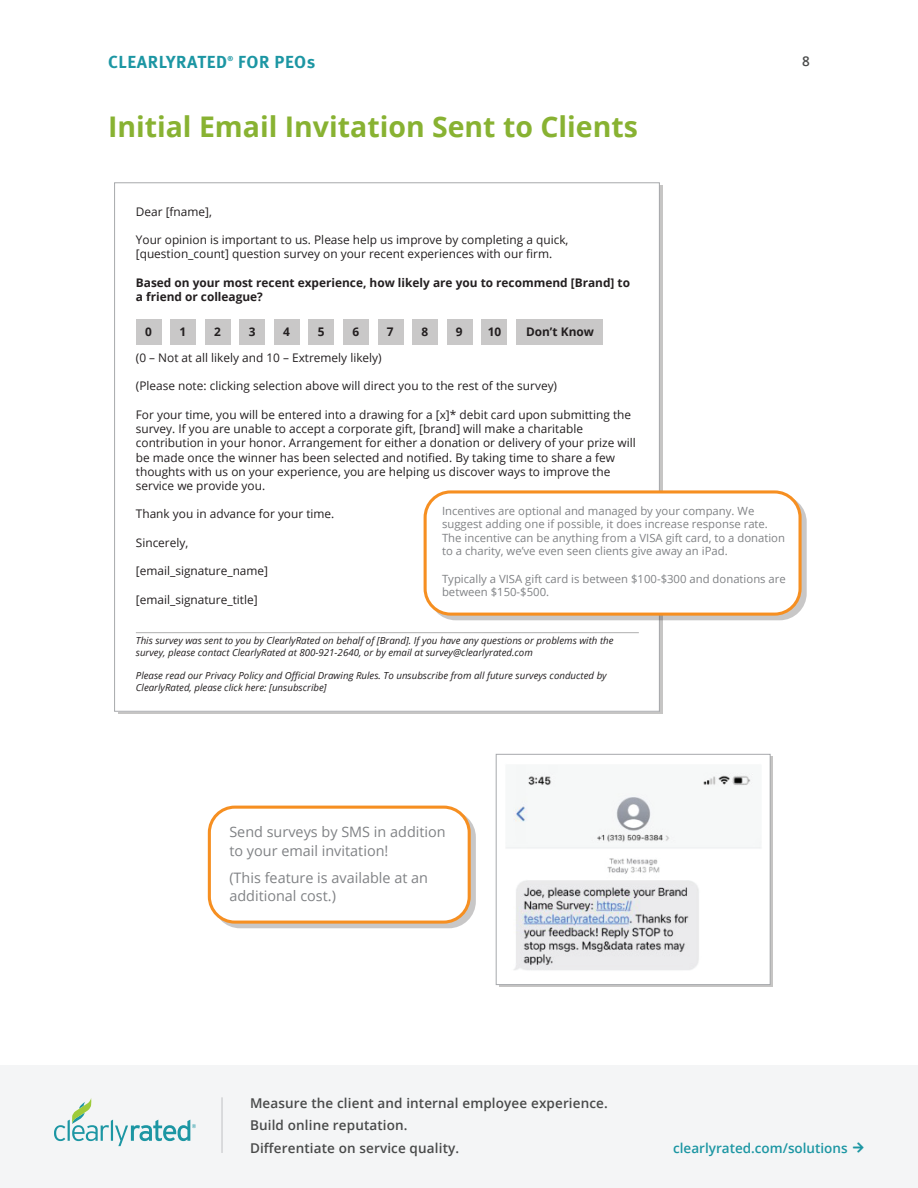
<style>
.page{position:relative;width:918px;height:1188px;background:#fff}
.page>*{position:absolute;margin:0;border:0;box-sizing:border-box;transform-origin:0 0}
.Heading{font:700 28.5px "Open Sans";color:#88b232}
.t1{font:700 17.4px "Meta OT";letter-spacing:.035em;color:#1c96a3}
.t2{font:14.4px/18.5px "Open Sans";color:#808285}
.t3{font:600 13.5px/22.6px "Open Sans";letter-spacing:.01em;color:#494a4a}
.t4{font:600 13.5px "Open Sans";color:#1c96a3}
.t5{font:11.85px/14.2px "Open Sans";color:#231f20}
.t6{font:700 11.85px/14.2px "Open Sans";color:#231f20}
.t7{font:11.25px/13.6px "Open Sans";color:#808285}
.t8{font:italic 9.75px/11.7px "Open Sans";color:#231f20}
.t9{font:700 7.05px "Meta OT";color:#1c96a3}
</style>
<div class="page">
<div style="left:0;top:1065px;width:918px;height:123px;background:#f4f5f6"></div>
<svg style="left:54px;top:1098px;width:142px;height:48px"></svg>
<hr style="left:221px;top:1097px;width:2px;height:56px;background:#d1d2d4">
<div style="left:171px;top:319px;width:25px;height:26px;background:#c9c8c8"></div>
<div style="left:136px;top:319px;width:25px;height:26px;background:#c9c8c8"></div>
<div style="left:240px;top:319px;width:25px;height:26px;background:#c9c8c8"></div>
<div style="left:205px;top:319px;width:25px;height:26px;background:#c9c8c8"></div>
<div style="left:309px;top:319px;width:25px;height:26px;background:#c9c8c8"></div>
<div style="left:274px;top:319px;width:25px;height:26px;background:#c9c8c8"></div>
<div style="left:378px;top:319px;width:25px;height:26px;background:#c9c8c8"></div>
<div style="left:343px;top:319px;width:26px;height:26px;background:#c9c8c8"></div>
<div style="left:413px;top:319px;width:25px;height:26px;background:#c9c8c8"></div>
<div style="left:482px;top:319px;width:25px;height:26px;background:#c9c8c8"></div>
<div style="left:516px;top:319px;width:87px;height:26px;background:#c9c8c8"></div>
<div style="left:447px;top:319px;width:25px;height:26px;background:#c9c8c8"></div>
<hr style="left:136px;top:632px;width:503px;height:1px;background:#afafaf">
<div style="left:429px;top:495px;width:378px;height:125px;border:3px solid #231f20;border-radius:25px"></div>
<div style="left:425px;top:492px;width:375px;height:122px;background:#fff;border-radius:25px"></div>
<div style="left:424px;top:490px;width:378px;height:126px;border:3px solid #f68f21;border-radius:25px"></div>
<div style="left:213px;top:810px;width:263px;height:118px;border:3px solid #231f20;border-radius:25px"></div>
<div style="left:209px;top:807px;width:260px;height:115px;background:#fff;border-radius:25px"></div>
<div style="left:208px;top:806px;width:263px;height:118px;border:3px solid #f68f21;border-radius:25px"></div>
<div style="left:496px;top:754px;width:275px;height:231px;border:1px solid #a7a9ac"></div>
<img style="left:506px;top:772px;width:255px;height:198px">
<h2 class="t1" style="left:108px;top:51px;width:121px">CLEARLYRATED</h2>
<p class="t3" style="left:802px;top:50px;width:9px">8</p>
<p class="t9" style="left:228px;top:54px;width:7px">®</p>
<h2 class="t1" style="left:238px;top:51px;width:79px">FOR PEOs</h2>
<p class="Heading" style="left:108px;top:106px;width:531px">Initial Email Invitation Sent to Clients</p>
<p class="t5" style="left:136px;top:204px;width:78px">Dear [fname],</p>
<p class="t5" style="left:136px;top:232px;width:434px">Your opinion is important to us. Please help us improve by completing a quick, [question_count] question survey on your recent experiences with our firm.</p>
<p class="t6" style="left:136px;top:275px;width:496px">Based on your most recent experience, how likely are you to recommend [Brand] to a friend or colleague?</p>
<p class="t6" style="left:145px;top:325px;width:8px">0</p>
<p class="t6" style="left:180px;top:325px;width:8px">1</p>
<p class="t6" style="left:214px;top:325px;width:8px">2</p>
<p class="t6" style="left:249px;top:325px;width:8px">3</p>
<p class="t6" style="left:283px;top:325px;width:8px">4</p>
<p class="t6" style="left:318px;top:325px;width:8px">5</p>
<p class="t6" style="left:352px;top:325px;width:8px">6</p>
<p class="t6" style="left:387px;top:325px;width:8px">7</p>
<p class="t6" style="left:421px;top:325px;width:8px">8</p>
<p class="t6" style="left:456px;top:325px;width:8px">9</p>
<p class="t6" style="left:488px;top:325px;width:15px">10</p>
<p class="t6" style="left:526px;top:325px;width:69px">Don’t Know</p>
<p class="t5" style="left:136px;top:350px;width:247px">(0 – Not at all likely and 10 – Extremely likely)</p>
<p class="t5" style="left:136px;top:379px;width:423px">(Please note: clicking selection above will direct you to the rest of the survey)</p>
<p class="t5" style="left:136px;top:407px;width:501px">For your time, you will be entered into a drawing for a [x]* debit card upon submitting the survey. If you are unable to accept a corporate gift, [brand] will make a charitable contribution in your honor. Arrangement for either a donation or delivery of your prize will be made once the winner has been selected and notified. By taking time to share a few thoughts with us on your experience, you are helping us discover ways to improve the service we provide you.</p>
<p class="t5" style="left:136px;top:507px;width:200px">Thank you in advance for your time.</p>
<p class="t5" style="left:136px;top:535px;width:54px">Sincerely,</p>
<p class="t5" style="left:136px;top:564px;width:134px">[email_signature_name]</p>
<p class="t5" style="left:136px;top:592px;width:123px">[email_signature_title]</p>
<p class="t8" style="left:136px;top:634px;width:479px">This survey was sent to you by ClearlyRated on behalf of [Brand]. If you have any questions or problems with the survey, please contact ClearlyRated at 800-921-2640, or by email at survey@clearlyrated.com</p>
<p class="t8" style="left:136px;top:669px;width:472px">Please read our Privacy Policy and Official Drawing Rules. To unsubscribe from all future surveys conducted by<br>ClearlyRated, please click here: [unsubscribe]</p>
<p class="t7" style="left:442px;top:504px;width:345px">Incentives are optional and managed by your company. We suggest adding one if possible, it does increase response rate.<br>The incentive can be anything from a VISA gift card, to a donation to a charity, we’ve even seen clients give away an iPad.</p>
<p class="t7" style="left:442px;top:571px;width:345px">Typically a VISA gift card is between $100-$300 and donations are between $150-$500.</p>
<p class="t2" style="left:229px;top:823px;width:218px">Send surveys by SMS in addition to your email invitation!</p>
<p class="t2" style="left:229px;top:868px;width:200px">(This feature is available at an additional cost.)</p>
<p class="t3" style="left:250px;top:1091px;width:359px">Measure the client and internal employee experience.<br>Build online reputation.<br>Differentiate on service quality.</p>
<p class="t4" style="left:673px;top:1139px;width:176px">clearlyrated.com/solutions</p>
</div>
